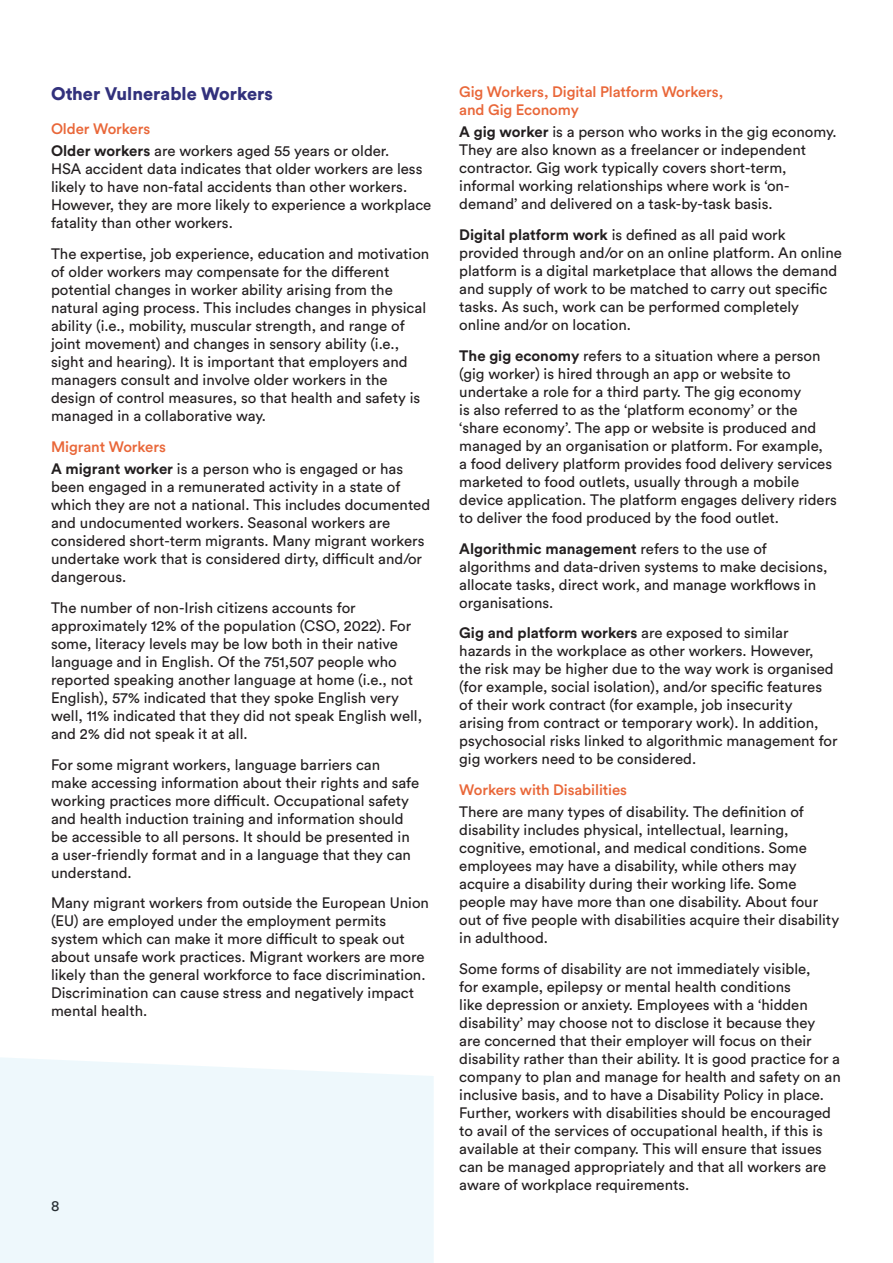
<style>
.page{position:relative;width:893px;height:1263px;background:#fff}
.page>*{position:absolute;margin:0;border:0;box-sizing:border-box;transform-origin:0 0}
.t1{font:900 18px "Circular Std";color:#32317c}
.t2{font:15px/18px "Circular Std";color:#231f20}
.t3{font:500 15px/18px "Circular Std";letter-spacing:-.005em;color:#e96739}
.s1{font-weight:500;color:#e96739}
.s2{font-weight:700}
</style>
<div class="page">
<hr style="left:892px;top:676px;width:1px;height:498px;background:#fcece2">
<div style="left:0;top:1057px;width:434px;height:206px;background:#eef8fc"></div>
<p class="t1" style="left:51px;top:81px;width:223px">Other Vulnerable Workers</p>
<p class="t2" style="left:51px;top:117px;width:340px;line-height:22.2px"><span class="s1">Older Workers<br></span><span class="s2">Older workers</span> are workers aged 55 years or older.</p>
<p class="t2" style="left:51px;top:160px;width:382px">HSA accident data indicates that older workers are less likely to have non-fatal accidents than other workers.<br>However, they are more likely to experience a workplace fatality than other workers.</p>
<p class="t2" style="left:51px;top:245px;width:380px">The expertise, job experience, education and motivation of older workers may compensate for the different potential changes in worker ability arising from the natural aging process. This includes changes in physical ability (i.e., mobility, muscular strength, and range of joint movement) and changes in sensory ability (i.e., sight and hearing). It is important that employers and managers consult and involve older workers in the design of control measures, so that health and safety is managed in a collaborative way.</p>
<p class="t2" style="left:51px;top:435px;width:354px;line-height:22.2px"><span class="s1">Migrant Workers<br></span><span class="s2">A migrant worker</span> is a person who is engaged or has</p>
<p class="t2" style="left:51px;top:478px;width:381px">been engaged in a remunerated activity in a state of which they are not a national. This includes documented and undocumented workers. Seasonal workers are considered short-term migrants. Many migrant workers undertake work that is considered dirty, difficult and/or dangerous.</p>
<p class="t2" style="left:51px;top:598px;width:373px">The number of non-Irish citizens accounts for approximately 12% of the population (CSO, 2022). For some, literacy levels may be low both in their native language and in English. Of the 751,507 people who reported speaking another language at home (i.e., not English), 57% indicated that they spoke English very well, 11% indicated that they did not speak English well, and 2% did not speak it at all.</p>
<p class="t2" style="left:51px;top:755px;width:370px">For some migrant workers, language barriers can make accessing information about their rights and safe working practices more difficult. Occupational safety and health induction training and information should be accessible to all persons. It should be presented in a user-friendly format and in a language that they can understand.</p>
<p class="t2" style="left:51px;top:894px;width:379px">Many migrant workers from outside the European Union (EU) are employed under the employment permits system which can make it more difficult to speak out about unsafe work practices. Migrant workers are more likely than the general workforce to face discrimination.<br>Discrimination can cause stress and negatively impact mental health.</p>
<p class="t2" style="left:51px;top:1197px;width:10px">8</p>
<p class="t3" style="left:459px;top:83px;width:265px">Gig Workers, Digital Platform Workers, and Gig Economy</p>
<p class="t2" style="left:459px;top:123px;width:379px"><span class="s2">A gig worker</span> is a person who works in the gig economy.<br>They are also known as a freelancer or independent contractor. Gig work typically covers short-term, informal working relationships where work is ‘on&shy;demand’ and delivered on a task-by-task basis.</p>
<p class="t2" style="left:459px;top:226px;width:384px"><span class="s2">Digital platform work</span> is defined as all paid work provided through and/or on an online platform. An online platform is a digital marketplace that allows the demand and supply of work to be matched to carry out specific tasks. As such, work can be performed completely online and/or on location.</p>
<p class="t2" style="left:459px;top:346px;width:379px"><span class="s2">The gig economy</span> refers to a situation where a person (gig worker) is hired through an app or website to undertake a role for a third party. The gig economy<br>is also referred to as the ‘platform economy’ or the ‘share economy’. The app or website is produced and managed by an organisation or platform. For example,<br>a food delivery platform provides food delivery services marketed to food outlets, usually through a mobile device application. The platform engages delivery riders to deliver the food produced by the food outlet.</p>
<p class="t2" style="left:459px;top:539px;width:370px"><span class="s2">Algorithmic management</span> refers to the use of algorithms and data-driven systems to make decisions, allocate tasks, direct work, and manage workflows in organisations.</p>
<p class="t2" style="left:459px;top:624px;width:380px"><span class="s2">Gig and platform workers</span> are exposed to similar hazards in the workplace as other workers. However, the risk may be higher due to the way work is organised (for example, social isolation), and/or specific features of their work contract (for example, job insecurity arising from contract or temporary work). In addition, psychosocial risks linked to algorithmic management for gig workers need to be considered.</p>
<p class="t3" style="left:459px;top:781px;width:169px">Workers with Disabilities</p>
<p class="t2" style="left:459px;top:803px;width:381px">There are many types of disability. The definition of disability includes physical, intellectual, learning, cognitive, emotional, and medical conditions. Some employees may have a disability, while others may acquire a disability during their working life. Some people may have more than one disability. About four out of five people with disabilities acquire their disability in adulthood.</p>
<p class="t2" style="left:459px;top:960px;width:383px">Some forms of disability are not immediately visible,<br>for example, epilepsy or mental health conditions<br>like depression or anxiety. Employees with a ‘hidden disability’ may choose not to disclose it because they<br>are concerned that their employer will focus on their disability rather than their ability. It is good practice for a company to plan and manage for health and safety on an inclusive basis, and to have a Disability Policy in place.<br>Further, workers with disabilities should be encouraged to avail of the services of occupational health, if this is available at their company. This will ensure that issues can be managed appropriately and that all workers are aware of workplace requirements.</p>
</div>
